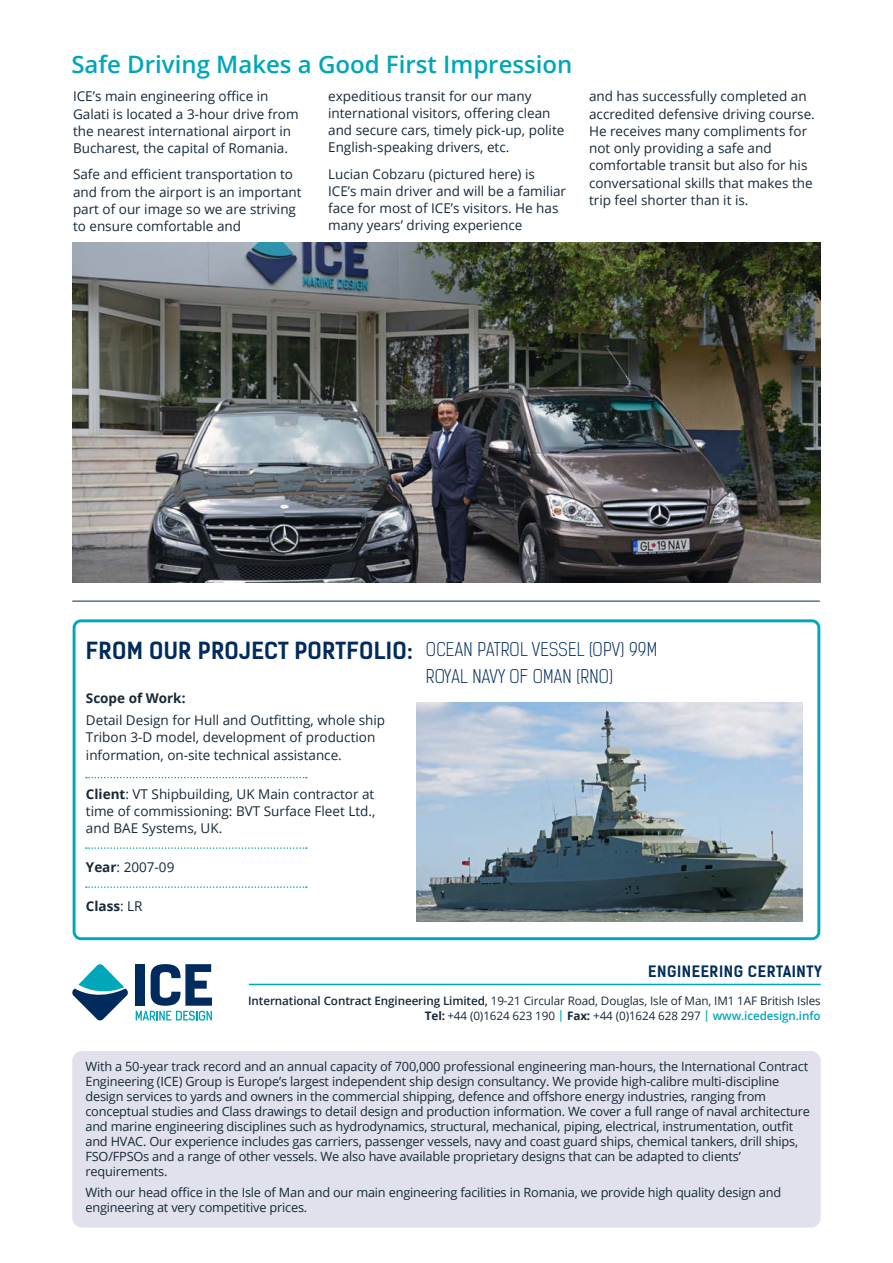
<style>
.page{position:relative;width:893px;height:1263px;background:#fff}
.page>*{position:absolute;margin:0;border:0;box-sizing:border-box;transform-origin:0 0}
.t1{font:600 24px "Open Sans";color:#00a6b9}
.t2{font:700 22.5px "Kelson Sans";letter-spacing:.01em;color:#002b5c}
.t3{font:300 18px/27px "Kelson Sans";letter-spacing:.01em;color:#002b5c}
.t4{font:700 15px "Kelson Sans";letter-spacing:.035em;color:#002b5c}
.t5{font:13.5px/17.2px "Open Sans";color:#172938}
.t6{font:700 13.5px "Open Sans";color:#172938}
.t7{font:12.75px/15px "Open Sans";letter-spacing:-.015em;color:#172938}
.t8{font:11.7px/15.8px "Open Sans";letter-spacing:-.01em;color:#172938;text-align:right}
.s1{font-weight:700}
.s2{font-weight:400}
.s3{font-weight:600}
.s4{font-weight:600;color:#00a6b9}
</style>
<div class="page">
<img style="left:72px;top:243px;width:748px;height:339px">
<svg style="left:73px;top:619px;width:747px;height:321px"></svg>
<hr style="left:72px;top:601px;width:748px;height:1px;background:#002b5c">
<svg style="left:86px;top:777px;width:221px;height:1px"></svg>
<img style="left:417px;top:702px;width:385px;height:219px">
<svg style="left:86px;top:847px;width:221px;height:2px"></svg>
<svg style="left:86px;top:886px;width:221px;height:2px"></svg>
<div style="left:72px;top:1051px;width:749px;height:176px;background:#e0e1eb;border-radius:10px"></div>
<hr style="left:249px;top:984px;width:572px;height:1px;background:#00a6b9">
<svg style="left:72px;top:964px;width:56px;height:57px"></svg>
<svg style="left:136px;top:964px;width:76px;height:56px"></svg>
<p class="t1" style="left:71px;top:48px;width:503px">Safe Driving Makes a Good First Impression</p>
<p class="t5" style="left:73px;top:88px;width:227px">ICE’s main engineering office in Galati is located a 3-hour drive from the nearest international airport in Bucharest, the capital of Romania.</p>
<p class="t5" style="left:73px;top:166px;width:230px">Safe and efficient transportation to and from the airport is an important part of our image so we are striving to ensure comfortable and</p>
<p class="t5" style="left:328px;top:87px;width:238px">expeditious transit for our many international visitors, offering clean and secure cars, timely pick-up, polite English-speaking drivers, etc.</p>
<p class="t5" style="left:328px;top:165px;width:239px">Lucian Cobzaru (pictured here) is ICE’s main driver and will be a familiar face for most of ICE’s visitors. He has many years’ driving experience</p>
<p class="t5" style="left:589px;top:88px;width:227px">and has successfully completed an accredited defensive driving course.<br>He receives many compliments for not only providing a safe and comfortable transit but also for his conversational skills that makes the trip feel shorter than it is.</p>
<p class="t2" style="left:86px;top:637px;width:328px">FROM OUR PROJECT PORTFOLIO:</p>
<p class="t5" style="left:86px;top:687px;width:301px;line-height:21.8px"><span class="s1">Scope of Work:<br></span>Detail Design for Hull and Outfitting, whole ship</p>
<p class="t5" style="left:86px;top:729px;width:291px">Tribon 3-D model, development of production information, on-site technical assistance.</p>
<p class="t5" style="left:86px;top:785px;width:291px;text-align:justify"><span class="s1">Client</span>: VT Shipbuilding, UK Main contractor at time of commissioning: BVT Surface Fleet Ltd., and BAE Systems, UK.</p>
<p class="t5" style="left:86px;top:858px;width:90px"><span class="s1">Year</span>: 2007-09</p>
<p class="t6" style="left:86px;top:897px;width:58px">Class<span class="s2">: LR</span></p>
<p class="t3" style="left:426px;top:636px;width:233px">OCEAN PATROL VESSEL (OPV) 99M<br>ROYAL NAVY OF OMAN (RNO)</p>
<p class="t4" style="left:648px;top:962px;width:175px">ENGINEERING CERTAINTY</p>
<p class="t8" style="left:248px;top:992px;width:574px"><span class="s3">International Contract Engineering Limited,</span> 19-21 Circular Road, Douglas, Isle of Man, IM1 1AF British Isles<br><span class="s1">Tel:</span> +44 (0)1624 623 190 <span class="s4">|</span> <span class="s1">Fax:</span> +44 (0)1624 628 297 <span class="s4">| www.icedesign.info</span></p>
<p class="t7" style="left:85px;top:1059px;width:726px">With a 50-year track record and an annual capacity of 700,000 professional engineering man-hours, the International Contract Engineering (ICE) Group is Europe’s largest independent ship design consultancy. We provide high-calibre multi-discipline design services to yards and owners in the commercial shipping, defence and offshore energy industries, ranging from conceptual studies and Class drawings to detail design and production information. We cover a full range of naval architecture and marine engineering disciplines such as hydrodynamics, structural, mechanical, piping, electrical, instrumentation, outfit and HVAC. Our experience includes gas carriers, passenger vessels, navy and coast guard ships, chemical tankers, drill ships, FSO/FPSOs and a range of other vessels. We also have available proprietary designs that can be adapted to clients’ requirements.</p>
<p class="t7" style="left:85px;top:1185px;width:697px">With our head office in the Isle of Man and our main engineering facilities in Romania, we provide high quality design and engineering at very competitive prices.</p>
</div>
